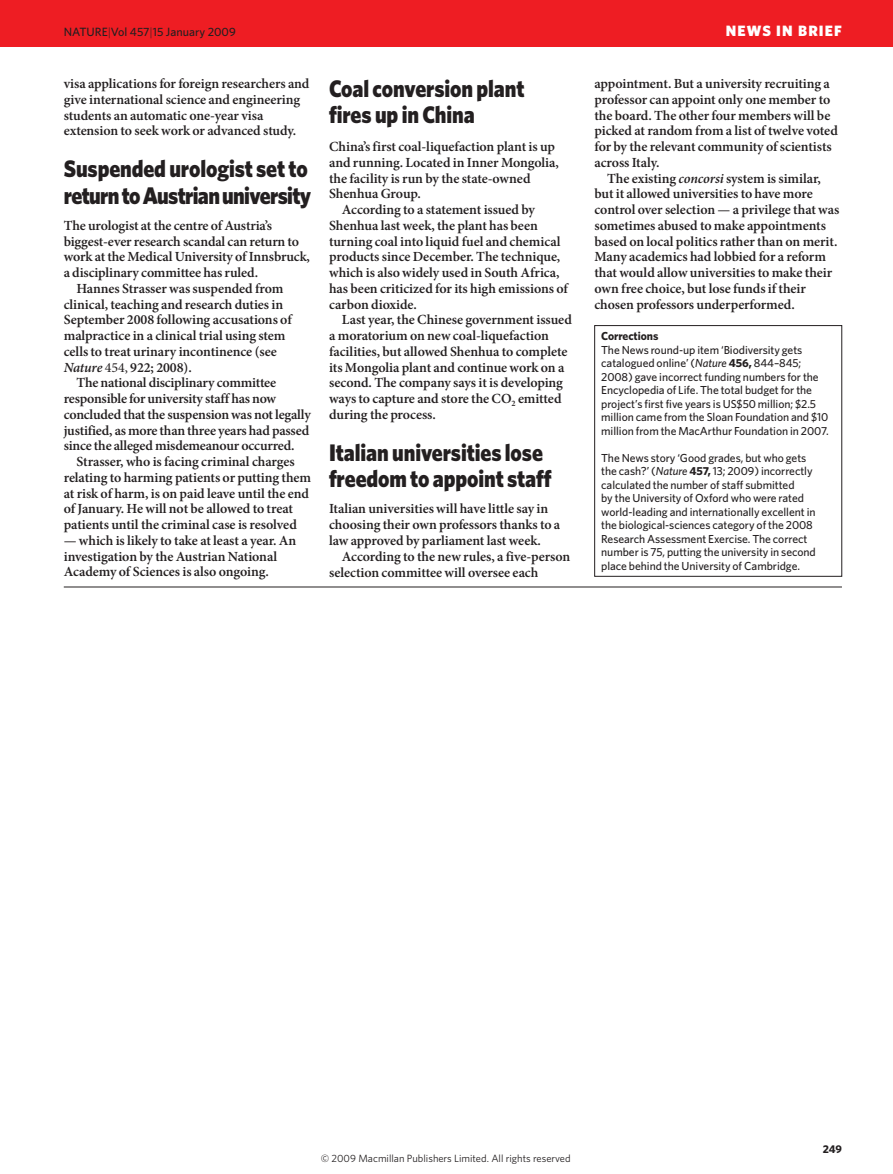
<style>
.page{position:relative;width:893px;height:1174px;background:#fff}
.page>*{position:absolute;margin:0;border:0;box-sizing:border-box;transform-origin:0 0}
.t1{font:900 24px/26.2px "Whitney";letter-spacing:-.005em;color:#231f20;scale:.9 1}
.t2{font:900 24px/26.2px "Whitney";letter-spacing:-.03em;color:#231f20;scale:.9 1}
.t3{font:900 15px "Whitney";letter-spacing:.075em;color:#fff}
.t4{font:600 13.95px/15.8px "Minion Pro";letter-spacing:-.005em;color:#231f20}
.t5{font:12px "Whitney Medium 2";color:#231f20}
.t6{font:11.7px/13.5px "Whitney Medium 2";letter-spacing:-.005em;color:#231f20}
.t7{font:700 11.7px "Whitney";letter-spacing:-.005em;color:#231f20}
.t8{font:700 11.25px "Whitney";color:#231f20}
.t9{font:10.5px "Whitney";color:#231f20}
.s1{font-family:"Whitney";font-weight:300}
.s2{font-style:italic}
.s3{font-family:"Minion Pro Regular 2";font-weight:400}
.s4{font-family:"Whitney";font-weight:500;font-style:italic}
.s5{font-family:"Whitney";font-weight:700}
</style>
<div class="page">
<div style="left:594px;top:325px;width:248px;height:251px;border:1px solid #231f20"></div>
<div style="left:0;top:0;width:893px;height:47px;background:#ee1d23"></div>
<hr style="left:64px;top:587px;width:778px;height:1px;background:#231f20">
<p class="t5" style="left:64px;top:27px;width:174px">NATURE<span class="s1">|</span>Vol 457<span class="s1">|</span>15 January 2009</p>
<p class="t3" style="left:726px;top:25px;width:118px">NEWS IN BRIEF</p>
<p class="t4" style="left:64px;top:77px;width:247px">visa applications for foreign researchers and give international science and engineering students an automatic one-year visa extension to seek work or advanced study.</p>
<h1 class="t2" style="left:64px;top:158px;width:276px">Suspended urologist set to return to Austrian university</h1>
<p class="t4" style="left:64px;top:219px;width:210px">The urologist at the centre of Austria’s</p>
<p class="t4" style="left:64px;top:234px;width:237px">biggest-ever research scandal can return to</p>
<p class="t4" style="left:64px;top:250px;width:248px">work at the Medical University of Innsbruck,</p>
<p class="t4" style="left:64px;top:266px;width:196px">a disciplinary committee has ruled.</p>
<p class="t4" style="left:77px;top:282px;width:209px">Hannes Strasser was suspended from</p>
<p class="t4" style="left:64px;top:297px;width:221px">clinical, teaching and research duties in</p>
<p class="t4" style="left:64px;top:313px;width:229px">September 2008 following accusations of</p>
<p class="t4" style="left:64px;top:329px;width:223px">malpractice in a clinical trial using stem</p>
<p class="t4" style="left:64px;top:345px;width:215px">cells to treat urinary incontinence (see</p>
<p class="t4" style="left:64px;top:360px;width:130px"><span class="s2">Nature</span> <span class="s3">454,</span> 922; 2008).</p>
<p class="t4" style="left:77px;top:376px;width:201px">The national disciplinary committee</p>
<p class="t4" style="left:64px;top:392px;width:214px">responsible for university staff has now</p>
<p class="t4" style="left:64px;top:408px;width:249px">concluded that the suspension was not legally</p>
<p class="t4" style="left:64px;top:423px;width:247px">justified, as more than three years had passed</p>
<p class="t4" style="left:64px;top:439px;width:232px">since the alleged misdemeanour occurred.</p>
<p class="t4" style="left:77px;top:455px;width:220px">Strasser, who is facing criminal charges</p>
<p class="t4" style="left:64px;top:471px;width:249px">relating to harming patients or putting them</p>
<p class="t4" style="left:64px;top:486px;width:247px">at risk of harm, is on paid leave until the end</p>
<p class="t4" style="left:64px;top:502px;width:231px">of January. He will not be allowed to treat</p>
<p class="t4" style="left:64px;top:518px;width:235px">patients until the criminal case is resolved</p>
<p class="t4" style="left:64px;top:534px;width:234px">— which is likely to take at least a year. An investigation by the Austrian National<br>Academy of Sciences is also ongoing.</p>
<h1 class="t1" style="left:329px;top:77px;width:219px">Coal conversion plant fires up in China</h1>
<p class="t4" style="left:329px;top:140px;width:227px">China’s first coal-liquefaction plant is up</p>
<p class="t4" style="left:329px;top:156px;width:231px">and running. Located in Inner Mongolia,</p>
<p class="t4" style="left:329px;top:171px;width:203px">the facility is run by the state-owned</p>
<p class="t4" style="left:329px;top:187px;width:93px">Shenhua Group.</p>
<p class="t4" style="left:342px;top:203px;width:195px">According to a statement issued by</p>
<p class="t4" style="left:329px;top:219px;width:210px">Shenhua last week, the plant has been</p>
<p class="t4" style="left:329px;top:234px;width:233px">turning coal into liquid fuel and chemical</p>
<p class="t4" style="left:329px;top:250px;width:233px">products since December. The technique,</p>
<p class="t4" style="left:329px;top:266px;width:232px">which is also widely used in South Africa,</p>
<p class="t4" style="left:329px;top:282px;width:240px">has been criticized for its high emissions of</p>
<p class="t4" style="left:329px;top:297px;width:89px">carbon dioxide.</p>
<p class="t4" style="left:342px;top:313px;width:231px">Last year, the Chinese government issued</p>
<p class="t4" style="left:329px;top:329px;width:221px">a moratorium on new coal-liquefaction</p>
<p class="t4" style="left:329px;top:345px;width:240px">facilities, but allowed Shenhua to complete</p>
<p class="t4" style="left:329px;top:360px;width:237px">its Mongolia plant and continue work on a</p>
<p class="t4" style="left:329px;top:376px;width:235px">second. The company says it is developing</p>
<p class="t4" style="left:329px;top:392px;width:234px">ways to capture and store the CO<sub>2</sub> emitted</p>
<p class="t4" style="left:329px;top:408px;width:108px">during the process.</p>
<h1 class="t1" style="left:329px;top:441px;width:249px">Italian universities lose freedom to appoint staff</h1>
<p class="t4" style="left:329px;top:502px;width:233px">Italian universities will have little say in choosing their own professors thanks to a law approved by parliament last week.</p>
<p class="t4" style="left:329px;top:549px;width:243px;text-indent:13px">According to the new rules, a five-person selection committee will oversee each</p>
<p class="t4" style="left:594px;top:77px;width:245px">appointment. But a university recruiting a professor can appoint only one member to the board. The other four members will be picked at random from a list of twelve voted for by the relevant community of scientists across Italy.</p>
<p class="t4" style="left:594px;top:171px;width:246px;text-indent:13px">The existing <span class="s2">concorsi</span> system is similar, but it allowed universities to have more control over selection — a privilege that was sometimes abused to make appointments based on local politics rather than on merit.<br>Many academics had lobbied for a reform that would allow universities to make their own free choice, but lose funds if their chosen professors underperformed.</p>
<p class="t7" style="left:601px;top:332px;width:59px">Corrections</p>
<p class="t6" style="left:601px;top:344px;width:229px">The News round-up item ‘Biodiversity gets catalogued online’ (<span class="s4">Nature</span> <span class="s5">456,</span> 844–845; 2008) gave incorrect funding numbers for the Encyclopedia of Life. The total budget for the project’s first five years is US$50 million; $2.5 million came from the Sloan Foundation and $10 million from the MacArthur Foundation in 2007.</p>
<p class="t6" style="left:601px;top:452px;width:216px">The News story ‘Good grades, but who gets the cash?’ (<span class="s4">Nature</span> <span class="s5">457,</span> 13; 2009) incorrectly calculated the number of staff submitted<br>by the University of Oxford who were rated world-leading and internationally excellent in the biological-sciences category of the 2008<br>Research Assessment Exercise. The correct number is 75, putting the university in second place behind the University of Cambridge.</p>
<p class="t9" style="left:321px;top:1152px;width:251px">© 2009 Macmillan Publishers Limited. All rights reserved</p>
<p class="t8" style="left:823px;top:1144px;width:21px">249</p>
</div>
